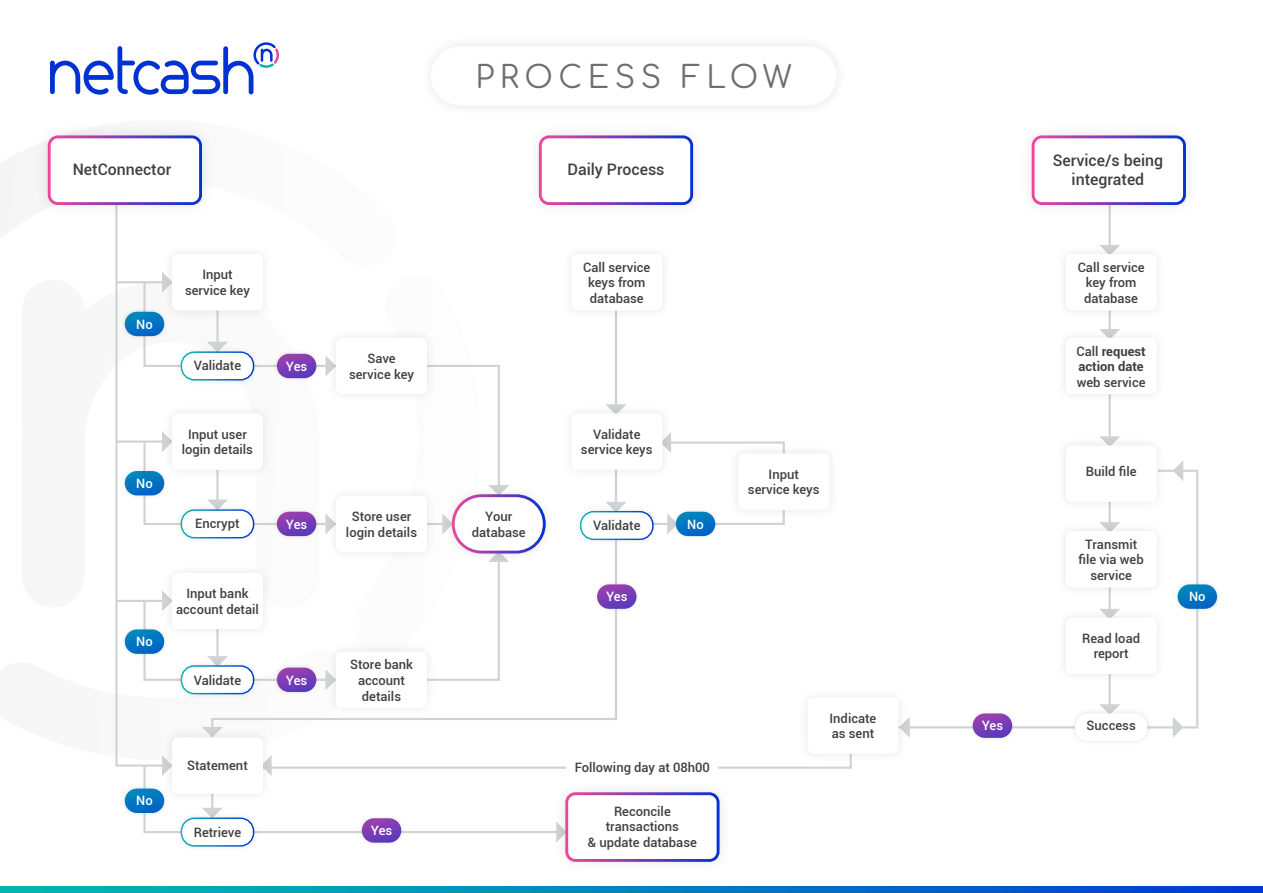
<style>
.page{position:relative;width:1263px;height:893px;background:#fff}
.page>*{position:absolute;margin:0;border:0;box-sizing:border-box;transform-origin:0 0}
.t1{font:30.9px "Comfortaa";letter-spacing:.18em;color:#6d6e70}
.t2{font:500 15.9px/19px "Roboto";color:#404041;text-align:center}
.t3{font:500 13.05px/15.6px "Roboto";color:#404041;text-align:center}
.t4{font:500 13.05px "Roboto";color:#fff}
.t5{font:700 13.05px/15.6px "Roboto";color:#404041}
.s1{font-weight:500}
</style>
<div class="page">
<svg style="left:50px;top:42px;width:229px;height:53px"></svg>
<hr style="left:1109px;top:171px;width:2px;height:556px;background:#d0d2d3">
<svg style="left:912px;top:469px;width:287px;height:260px"></svg>
<svg style="left:1173px;top:461px;width:10px;height:20px"></svg>
<svg style="left:1173px;top:717px;width:10px;height:20px"></svg>
<svg style="left:1099px;top:704px;width:21px;height:1px"></svg>
<svg style="left:115px;top:224px;width:737px;height:609px"></svg>
<hr style="left:216px;top:606px;width:3px;height:71px;background:#d0d2d3">
<img style="left:38px;top:127px;width:170px;height:97px">
<div style="left:49px;top:137px;width:152px;height:67px;background:#fff;border-radius:9px"></div>
<div style="left:48px;top:135px;width:154px;height:70px;border:3px solid #fff;border-radius:9px"></div>
<img style="left:159px;top:240px;width:118px;height:84px">
<div style="left:172px;top:254px;width:91px;height:56px;background:#fff;border-radius:6px"></div>
<img style="left:558px;top:240px;width:118px;height:84px">
<div style="left:571px;top:254px;width:91px;height:56px;background:#fff;border-radius:6px"></div>
<img style="left:1064px;top:240px;width:94px;height:168px">
<div style="left:1066px;top:254px;width:91px;height:56px;background:#fff;border-radius:6px"></div>
<div style="left:1066px;top:338px;width:91px;height:56px;background:#fff;border-radius:6px"></div>
<img style="left:1052px;top:518px;width:118px;height:83px">
<div style="left:1066px;top:531px;width:91px;height:56px;background:#fff;border-radius:6px"></div>
<img style="left:159px;top:400px;width:118px;height:83px">
<div style="left:172px;top:413px;width:91px;height:57px;background:#fff;border-radius:6px"></div>
<img style="left:159px;top:559px;width:118px;height:84px">
<div style="left:172px;top:573px;width:91px;height:56px;background:#fff;border-radius:6px"></div>
<img style="left:322px;top:324px;width:119px;height:84px">
<div style="left:336px;top:338px;width:91px;height:56px;background:#fff;border-radius:6px"></div>
<img style="left:558px;top:400px;width:118px;height:83px">
<div style="left:571px;top:413px;width:91px;height:57px;background:#fff;border-radius:6px"></div>
<img style="left:725px;top:440px;width:118px;height:84px">
<div style="left:738px;top:453px;width:91px;height:57px;background:#fff;border-radius:6px"></div>
<img style="left:1052px;top:604px;width:118px;height:84px">
<div style="left:1066px;top:618px;width:91px;height:56px;background:#fff;border-radius:6px"></div>
<img style="left:794px;top:684px;width:118px;height:83px">
<div style="left:807px;top:697px;width:91px;height:57px;background:#fff;border-radius:6px"></div>
<img style="left:1052px;top:432px;width:118px;height:84px">
<div style="left:1066px;top:445px;width:91px;height:57px;background:#fff;border-radius:6px"></div>
<img style="left:159px;top:724px;width:118px;height:83px">
<div style="left:172px;top:737px;width:91px;height:57px;background:#fff;border-radius:6px"></div>
<img style="left:438px;top:481px;width:122px;height:86px">
<div style="left:453px;top:496px;width:91px;height:56px;background:#fff;border-radius:28px"></div>
<div style="left:452px;top:494px;width:94px;height:59px;border:3px solid #fff;border-radius:28px"></div>
<img style="left:322px;top:482px;width:119px;height:84px">
<div style="left:336px;top:496px;width:91px;height:56px;background:#fff;border-radius:6px"></div>
<img style="left:322px;top:638px;width:119px;height:84px">
<div style="left:336px;top:652px;width:91px;height:56px;background:#fff;border-radius:6px"></div>
<img style="left:119px;top:306px;width:51px;height:36px">
<div style="left:125px;top:312px;width:39px;height:24px;background:linear-gradient(to bottom,#0085bc,#0266c5);border-radius:12px"></div>
<img style="left:119px;top:465px;width:51px;height:37px">
<div style="left:125px;top:471px;width:39px;height:24px;background:linear-gradient(to bottom,#0086bc,#0066c5);border-radius:12px"></div>
<img style="left:119px;top:623px;width:51px;height:37px">
<svg style="left:125px;top:629px;width:39px;height:25px"></svg>
<img style="left:119px;top:783px;width:51px;height:36px">
<svg style="left:125px;top:788px;width:39px;height:25px"></svg>
<img style="left:670px;top:506px;width:51px;height:36px">
<div style="left:676px;top:512px;width:39px;height:24px;background:linear-gradient(to bottom,#0085bc,#0266c6);border-radius:12px"></div>
<img style="left:1171px;top:578px;width:47px;height:37px">
<svg style="left:1177px;top:584px;width:40px;height:25px"></svg>
<img style="left:271px;top:348px;width:52px;height:36px">
<div style="left:277px;top:354px;width:39px;height:24px;background:linear-gradient(to bottom,#983fae,#5f3bbc);border-radius:12px"></div>
<img style="left:591px;top:578px;width:52px;height:37px">
<svg style="left:597px;top:584px;width:39px;height:25px"></svg>
<img style="left:967px;top:707px;width:51px;height:32px">
<svg style="left:973px;top:713px;width:39px;height:25px"></svg>
<img style="left:172px;top:343px;width:91px;height:46px">
<div style="left:181px;top:352px;width:73px;height:28px;background:#fff;border-radius:13px"></div>
<div style="left:181px;top:351px;width:73px;height:29px;border:1px solid #fff;border-radius:13px"></div>
<img style="left:571px;top:503px;width:91px;height:46px">
<div style="left:581px;top:512px;width:72px;height:27px;background:#fff;border-radius:13px"></div>
<div style="left:580px;top:511px;width:73px;height:29px;border:1px solid #fff;border-radius:13px"></div>
<img style="left:1067px;top:705px;width:89px;height:35px">
<div style="left:1075px;top:713px;width:72px;height:28px;background:#fff;border-radius:13px"></div>
<img style="left:271px;top:506px;width:52px;height:36px">
<div style="left:277px;top:512px;width:39px;height:24px;background:linear-gradient(to bottom,#983eae,#5f3bbd);border-radius:12px"></div>
<img style="left:271px;top:662px;width:52px;height:36px">
<div style="left:277px;top:668px;width:39px;height:24px;background:linear-gradient(to bottom,#973eae,#603cbd);border-radius:12px"></div>
<img style="left:356px;top:812px;width:52px;height:31px">
<svg style="left:362px;top:818px;width:39px;height:25px"></svg>
<img style="left:172px;top:501px;width:91px;height:46px">
<div style="left:181px;top:510px;width:73px;height:28px;background:#fff;border-radius:13px"></div>
<div style="left:181px;top:509px;width:73px;height:29px;border:1px solid #fff;border-radius:13px"></div>
<img style="left:172px;top:657px;width:91px;height:46px">
<div style="left:181px;top:666px;width:73px;height:28px;background:#fff;border-radius:13px"></div>
<div style="left:181px;top:665px;width:73px;height:29px;border:1px solid #fff;border-radius:13px"></div>
<img style="left:172px;top:809px;width:91px;height:36px">
<div style="left:181px;top:818px;width:73px;height:28px;background:#fff;border-radius:13px"></div>
<div style="left:181px;top:817px;width:73px;height:30px;border:1px solid #fff;border-radius:13px"></div>
<img style="left:538px;top:134px;width:157px;height:72px">
<div style="left:540px;top:137px;width:152px;height:67px;background:#fff;border-radius:9px"></div>
<div style="left:539px;top:135px;width:154px;height:70px;border:3px solid #fff;border-radius:9px"></div>
<img style="left:546px;top:773px;width:193px;height:90px">
<div style="left:567px;top:794px;width:151px;height:66px;background:#fff;border-radius:9px"></div>
<div style="left:565px;top:792px;width:154px;height:70px;border:3px solid #fff;border-radius:9px"></div>
<img style="left:1030px;top:134px;width:158px;height:90px">
<div style="left:1033px;top:137px;width:151px;height:67px;background:#fff;border-radius:9px"></div>
<div style="left:1032px;top:135px;width:154px;height:70px;border:3px solid #fff;border-radius:9px"></div>
<div style="left:567px;top:752px;width:151px;height:30px;background:#fff"></div>
<svg style="left:0;top:886px;width:1263px;height:7px;background:#007ebe"></svg>
<p class="t2" style="left:73px;top:159px;width:100px">NetConnector</p>
<h1 class="t1" style="left:475px;top:49px;width:318px">PROCESS FLOW</h1>
<p class="t2" style="left:567px;top:159px;width:99px">Daily Process</p>
<p class="t2" style="left:1053px;top:150px;width:112px">Service/s being integrated</p>
<p class="t4" style="left:136px;top:315px;width:18px">No</p>
<p class="t4" style="left:136px;top:474px;width:18px">No</p>
<p class="t4" style="left:136px;top:632px;width:18px">No</p>
<p class="t4" style="left:136px;top:792px;width:18px">No</p>
<p class="t3" style="left:185px;top:266px;width:66px">Input service key</p>
<p class="t3" style="left:583px;top:259px;width:68px">Call service keys from database</p>
<p class="t3" style="left:1078px;top:259px;width:68px">Call service key from database</p>
<p class="t3" style="left:194px;top:357px;width:49px">Validate</p>
<p class="t4" style="left:286px;top:357px;width:23px">Yes</p>
<p class="t3" style="left:349px;top:350px;width:66px">Save service key</p>
<p class="t5" style="left:1076px;top:343px;width:71px"><span class="s1">Call</span> request action date</p>
<p class="t3" style="left:1077px;top:374px;width:70px">web service</p>
<p class="t3" style="left:182px;top:426px;width:73px">Input user login details</p>
<p class="t3" style="left:581px;top:426px;width:73px">Validate service keys</p>
<p class="t3" style="left:748px;top:466px;width:73px">Input service keys</p>
<p class="t3" style="left:1086px;top:463px;width:52px">Build file</p>
<p class="t3" style="left:195px;top:515px;width:46px">Encrypt</p>
<p class="t4" style="left:286px;top:515px;width:23px">Yes</p>
<p class="t3" style="left:346px;top:508px;width:73px">Store user login details</p>
<p class="t3" style="left:472px;top:508px;width:55px">Your database</p>
<p class="t3" style="left:593px;top:517px;width:49px">Validate</p>
<p class="t4" style="left:687px;top:515px;width:18px">No</p>
<p class="t3" style="left:1079px;top:536px;width:67px">Transmit file via web service</p>
<p class="t3" style="left:176px;top:585px;width:84px">Input bank account detail</p>
<p class="t4" style="left:606px;top:587px;width:23px">Yes</p>
<p class="t3" style="left:194px;top:672px;width:49px">Validate</p>
<p class="t4" style="left:286px;top:671px;width:23px">Yes</p>
<p class="t3" style="left:350px;top:656px;width:64px">Store bank account details</p>
<p class="t3" style="left:1082px;top:630px;width:59px">Read load report</p>
<p class="t3" style="left:829px;top:710px;width:48px;text-align:left">Indicate as sent</p>
<p class="t4" style="left:982px;top:716px;width:23px">Yes</p>
<p class="t3" style="left:1086px;top:717px;width:51px">Success</p>
<p class="t3" style="left:187px;top:757px;width:62px">Statement</p>
<p class="t3" style="left:575px;top:759px;width:137px">Following day at 08h00</p>
<p class="t3" style="left:194px;top:824px;width:49px">Retrieve</p>
<p class="t4" style="left:371px;top:821px;width:23px">Yes</p>
<p class="t3" style="left:588px;top:803px;width:110px">Reconcile transactions<br>&amp; update database</p>
<p class="t4" style="left:1189px;top:587px;width:18px">No</p>
</div>
